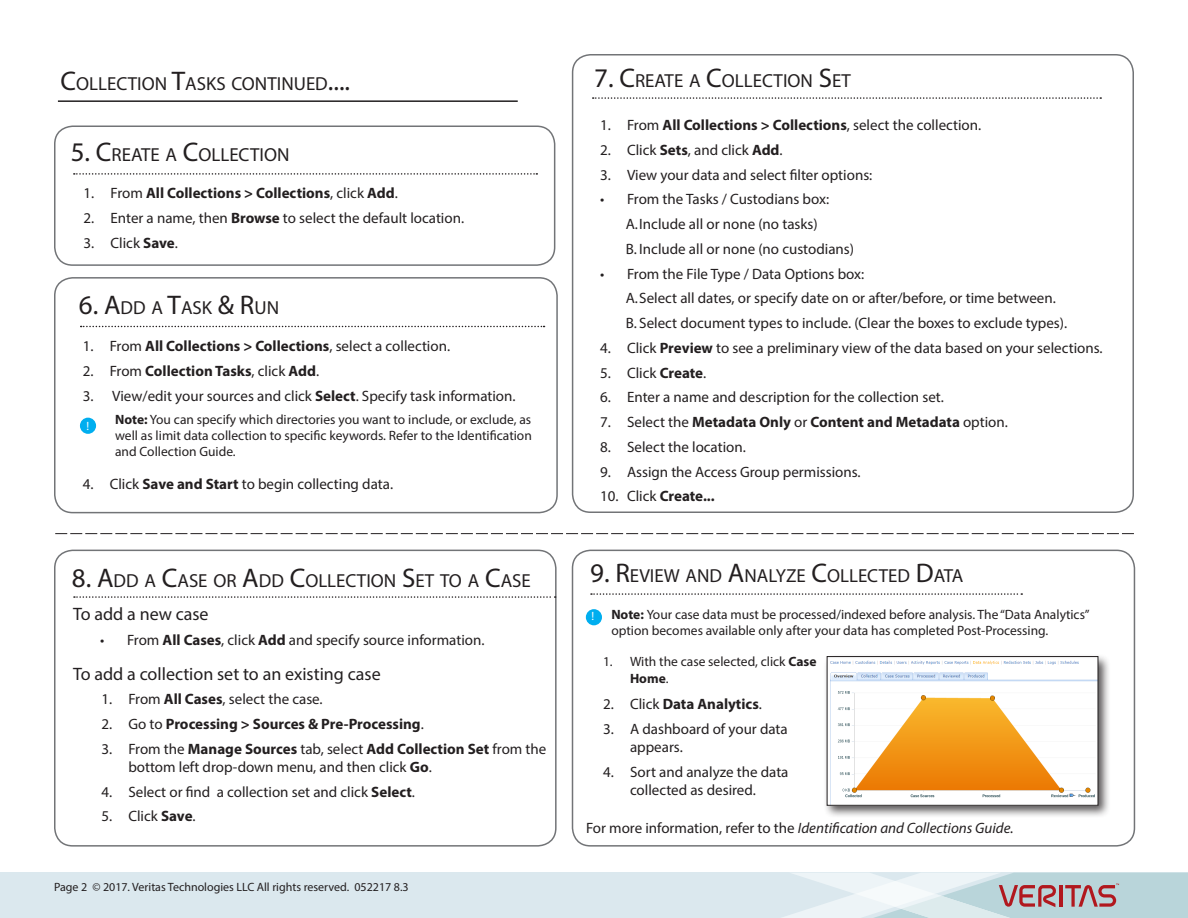
<style>
.page{position:relative;width:1188px;height:918px;background:#fff}
.page>*{position:absolute;margin:0;border:0;box-sizing:border-box;transform-origin:0 0}
._2Top_Level_Caps_18p{font:18.9px "Myriad Pro";color:#231f20}
._6Text_12pt{font:18px "Myriad Pro";color:#231f20}
.t1{font:15px/18px "Myriad Pro";color:#231f20}
.t2{font:700 15px "Myriad Pro";color:#231f20}
._6Text_10pt{font:italic 15px "Myriad Pro";color:#231f20}
._6Text_9pt{font:13.5px/16.2px "Myriad Pro";color:#231f20}
.t3{font:12px "Myriad Pro";color:#231f20}
.t4{font:12px "Myriad Pro";color:#fff}
.s1{font-size:27px}
.s2{font-weight:400}
.s3{font-weight:700}
.s4{font-style:normal}
</style>
<div class="page">
<div style="left:0;top:873px;width:1188px;height:45px;background:#dbe8ee"></div>
<svg style="left:782px;top:873px;width:405px;height:45px"></svg>
<div style="left:54px;top:126px;width:501px;height:140px;border:2px solid #727477;border-radius:18px"></div>
<div style="left:54px;top:277px;width:504px;height:236px;border:2px solid #727477;border-radius:18px"></div>
<div style="left:54px;top:550px;width:503px;height:297px;border:2px solid #727477;border-radius:18px"></div>
<div style="left:572px;top:54px;width:562px;height:459px;border:2px solid #727477;border-radius:18px"></div>
<div style="left:572px;top:550px;width:563px;height:297px;border:2px solid #727477;border-radius:18px"></div>
<svg style="left:55px;top:533px;width:1079px;height:1px"></svg>
<svg style="left:591px;top:593px;width:431px;height:2px"></svg>
<div style="left:823px;top:653px;width:288px;height:165px;background:#231f20;opacity:.75"></div>
<img style="left:829px;top:658px;width:267px;height:146px">
<div style="left:827px;top:656px;width:271px;height:150px;border:1px solid #231f20"></div>
<svg style="left:74px;top:596px;width:482px;height:2px"></svg>
<div style="left:586px;top:609px;width:16px;height:16px;background:#00aeef;border-radius:50%"></div>
<svg style="left:593px;top:97px;width:508px;height:2px"></svg>
<svg style="left:81px;top:326px;width:464px;height:1px"></svg>
<hr style="left:58px;top:100px;width:460px;height:2px;background:#231f20">
<svg style="left:74px;top:173px;width:463px;height:2px"></svg>
<div style="left:80px;top:418px;width:16px;height:16px;background:#00aeef;border-radius:50%"></div>
<p class="_2Top_Level_Caps_18p" style="left:61px;top:72px;width:291px"><span class="s1">C</span>OLLECTION <span class="s1">T</span>ASKS CONTINUED<span class="s1">....</span></p>
<p class="_2Top_Level_Caps_18p" style="left:594px;top:69px;width:258px"><span class="s1">7. C</span>REATE A <span class="s1">C</span>OLLECTION <span class="s1">S</span>ET</p>
<p class="_2Top_Level_Caps_18p" style="left:71px;top:143px;width:220px"><span class="s1">5. C</span>REATE A <span class="s1">C</span>OLLECTION</p>
<p class="t2" style="left:84px;top:183px;width:316px"><span class="s2">1. From</span> All Collections &gt; Collections<span class="s2">, click</span> Add<span class="s2">.</span></p>
<p class="t1" style="left:84px;top:209px;width:382px">2. Enter a name, then <span class="s3">Browse</span> to select the default location.</p>
<p class="t1" style="left:84px;top:234px;width:96px">3. Click <span class="s3">Save</span>.</p>
<p class="_2Top_Level_Caps_18p" style="left:79px;top:296px;width:202px"><span class="s1">6. A</span>DD A <span class="s1">T</span>ASK <span class="s1">&amp; R</span>UN</p>
<p class="t2" style="left:83px;top:336px;width:369px"><span class="s2">1. From</span> All Collections &gt; Collections<span class="s2">, select a collection.</span></p>
<p class="t2" style="left:83px;top:361px;width:238px"><span class="s2">2. From</span> Collection Tasks<span class="s2">, click</span> Add<span class="s2">.</span></p>
<p class="t1" style="left:83px;top:387px;width:434px">3. View/edit your sources and click <span class="s3">Select</span>. Specify task information.</p>
<p class="_6Text_9pt" style="left:115px;top:411px;width:418px;text-align:justify"><span class="s3">Note:</span> You can specify which directories you want to include, or exclude, as well as limit data collection to specific keywords. Refer to the Identification and Collection Guide.</p>
<p class="t1" style="left:83px;top:475px;width:312px">4. Click <span class="s3">Save and Start</span> to begin collecting data.</p>
<p class="t4" style="left:87px;top:418px;width:4px">!</p>
<p class="_2Top_Level_Caps_18p" style="left:72px;top:569px;width:460px"><span class="s1">8. A</span>DD A <span class="s1">C</span>ASE OR <span class="s1">A</span>DD <span class="s1">C</span>OLLECTION <span class="s1">S</span>ET TO A <span class="s1">C</span>ASE</p>
<p class="_6Text_12pt" style="left:73px;top:603px;width:137px">To add a new case</p>
<p class="t1" style="left:100px;top:630px;width:386px">• From <span class="s3">All Cases</span>, click <span class="s3">Add</span> and specify source information.</p>
<p class="_6Text_12pt" style="left:73px;top:663px;width:309px">To add a collection set to an existing case</p>
<p class="t1" style="left:101px;top:690px;width:223px">1. From <span class="s3">All Cases</span>, select the case.</p>
<p class="t2" style="left:101px;top:714px;width:324px"><span class="s2">2. Go to</span> Processing &gt; Sources &amp; Pre-Processing<span class="s2">.</span></p>
<p class="t1" style="left:128px;top:740px;width:420px;text-indent:-27px">3. From the <span class="s3">Manage Sources</span> tab, select <span class="s3">Add Collection Set</span> from the bottom left drop-down menu, and then click <span class="s3">Go</span>.</p>
<p class="t1" style="left:101px;top:782px;width:315px">4. Select or find a collection set and click <span class="s3">Select</span>.</p>
<p class="t1" style="left:101px;top:807px;width:96px">5. Click <span class="s3">Save</span>.</p>
<p class="t3" style="left:54px;top:880px;width:356px">Page 2 © 2017. Veritas Technologies LLC All rights reserved. 052217 8.3</p>
<p class="t1" style="left:600px;top:116px;width:383px">1. From <span class="s3">All Collections &gt; Collections</span>, select the collection.</p>
<p class="t1" style="left:600px;top:140px;width:184px">2. Click <span class="s3">Sets</span>, and click <span class="s3">Add</span>.</p>
<p class="t1" style="left:600px;top:165px;width:274px">3. View your data and select filter options:</p>
<p class="t1" style="left:600px;top:190px;width:231px">• From the Tasks / Custodians box:</p>
<p class="t1" style="left:626px;top:215px;width:193px">A.Include all or none (no tasks)</p>
<p class="t1" style="left:626px;top:239px;width:230px">B. Include all or none (no custodians)</p>
<p class="t1" style="left:600px;top:264px;width:266px">• From the File Type / Data Options box:</p>
<p class="t1" style="left:626px;top:289px;width:432px">A.Select all dates, or specify date on or after/before, or time between.</p>
<p class="t1" style="left:626px;top:314px;width:443px">B. Select document types to include. (Clear the boxes to exclude types).</p>
<p class="t1" style="left:600px;top:338px;width:504px">4. Click <span class="s3">Preview</span> to see a preliminary view of the data based on your selections.</p>
<p class="t1" style="left:600px;top:363px;width:108px">5. Click <span class="s3">Create</span>.</p>
<p class="t1" style="left:600px;top:388px;width:345px">6. Enter a name and description for the collection set.</p>
<p class="t2" style="left:600px;top:412px;width:409px"><span class="s2">7. Select the</span> Metadata Only <span class="s2">or</span> Content and Metadata <span class="s2">option.</span></p>
<p class="t1" style="left:600px;top:437px;width:147px">8. Select the location.</p>
<p class="t1" style="left:600px;top:462px;width:262px">9. Assign the Access Group permissions.</p>
<p class="t2" style="left:600px;top:486px;width:116px"><span class="s2">10. Click</span> Create...</p>
<p class="_2Top_Level_Caps_18p" style="left:590px;top:564px;width:375px"><span class="s1">9. R</span>EVIEW AND <span class="s1">A</span>NALYZE <span class="s1">C</span>OLLECTED <span class="s1">D</span>ATA</p>
<p class="_6Text_9pt" style="left:611px;top:606px;width:480px"><span class="s3">Note:</span> Your case data must be processed/indexed before analysis. The “Data Analytics” option becomes available only after your data has completed Post-Processing.</p>
<p class="t4" style="left:592px;top:609px;width:4px">!</p>
<p class="_6Text_9pt" style="left:630px;top:653px;width:188px;text-indent:-27px">1. With the case selected, click <span class="s3">Case<br>Home</span>.</p>
<p class="t2" style="left:603px;top:695px;width:160px"><span class="s2">2. Click</span> Data Analytics<span class="s2">.</span></p>
<p class="t1" style="left:630px;top:720px;width:159px;text-indent:-27px">3. A dashboard of your data appears.</p>
<p class="t1" style="left:603px;top:763px;width:187px;text-align:center">4. Sort and analyze the data collected as desired.</p>
<p class="_6Text_10pt" style="left:586px;top:819px;width:429px"><span class="s4">For more information, refer to the</span> Identification and Collections Guide.</p>
</div>
